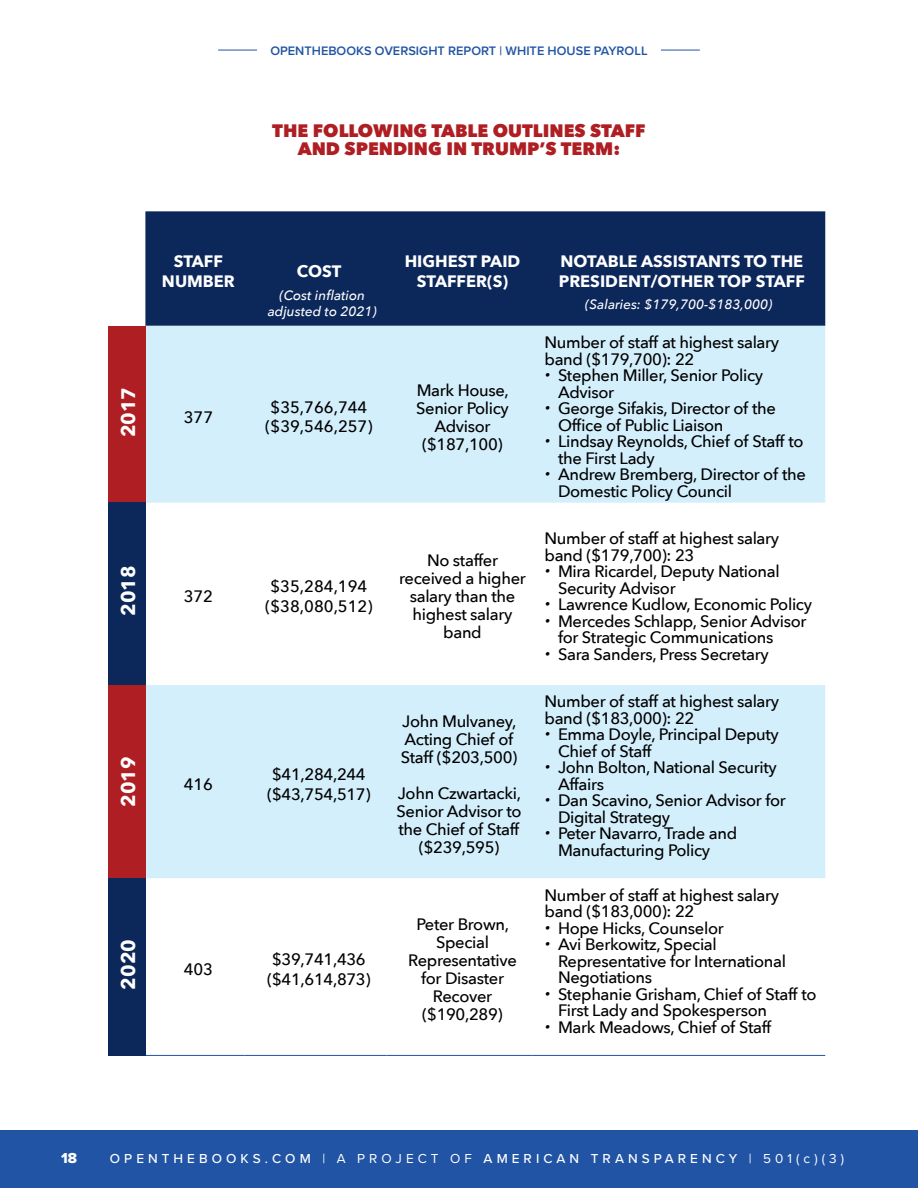
<style>
.page{position:relative;width:918px;height:1188px;background:#fff}
.page>*{position:absolute;margin:0;border:0;box-sizing:border-box;transform-origin:0 0}
.t1{font:700 19.5px "Avenir Next";color:#fff}
.t2{font:800 18px/18px "Avenir Next";color:#ae1e23;text-align:center}
.t3{font:500 16.5px/18px "Avenir Next";letter-spacing:-.02em;color:#000}
.t4{font:700 16.5px/19.8px "Avenir Next";color:#fff;text-align:center}
.t5{font:500 16.5px/19.8px "Avenir Next";color:#000;text-align:center}
.t6{font:15px "Proxima Nova Extrabld";color:#fff}
.t7{font:500 13.5px "Proxima Nova";letter-spacing:.3em;color:#fff}
.t8{font:italic 500 13.5px/16.2px "Avenir Next";color:#fff;text-align:center}
.t9{font:600 12.75px "Proxima Nova";color:#2154a5}
.s1{font-family:"Source Serif Variable";font-weight:400;font-style:italic;font-size:18px}
.s2{font-weight:400}
</style>
<div class="page">
<div style="left:0;top:1130px;width:918px;height:58px;background:#2154a5"></div>
<hr style="left:661px;top:50px;width:39px;height:1px;background:#2154a5">
<hr style="left:218px;top:50px;width:39px;height:1px;background:#2154a5">
<div style="left:145px;top:211px;width:680px;height:115px;background:#0c285a"></div>
<div style="left:146px;top:326px;width:679px;height:177px;background:#d4effc"></div>
<svg style="left:145px;top:685px;width:680px;height:370px;fill:#d4effc"></svg>
<hr style="left:145px;top:1055px;width:100px;height:1px;background:#2154a5">
<hr style="left:245px;top:1055px;width:142px;height:1px;background:#2154a5">
<hr style="left:387px;top:1055px;width:145px;height:1px;background:#2154a5">
<hr style="left:532px;top:1055px;width:293px;height:1px;background:#2154a5">
<div style="left:109px;top:326px;width:37px;height:177px;background:#ae1e23"></div>
<div style="left:109px;top:685px;width:37px;height:193px;background:#ae1e23"></div>
<div style="left:109px;top:879px;width:37px;height:177px;background:#0c285a"></div>
<div style="left:109px;top:503px;width:37px;height:182px;background:#0c285a"></div>
<p class="t9" style="left:270px;top:41px;width:379px">OPENTHEBOOKS OVERSIGHT REPORT | WHITE HOUSE PAYROLL</p>
<p class="t2" style="left:272px;top:121px;width:375px">THE FOLLOWING TABLE OUTLINES STAFF<br>AND SPENDING IN TRUMP’S TERM:</p>
<p class="t1" style="left:111px;top:437px;width:52px;rotate:-90deg">2017</p>
<p class="t1" style="left:111px;top:616px;width:52px;rotate:-90deg">2018</p>
<p class="t1" style="left:111px;top:807px;width:52px;rotate:-90deg">2019</p>
<p class="t1" style="left:111px;top:990px;width:52px;rotate:-90deg">2020</p>
<p class="t4" style="left:162px;top:251px;width:74px">STAFF<br>NUMBER</p>
<p class="t4" style="left:297px;top:261px;width:46px">COST</p>
<p class="t4" style="left:405px;top:251px;width:117px">HIGHEST PAID<br>STAFFER(S)</p>
<p class="t4" style="left:559px;top:251px;width:248px;text-align:left">NOTABLE ASSISTANTS TO THE<br>PRESIDENT/OTHER TOP STAFF</p>
<p class="t8" style="left:268px;top:287px;width:111px">(Cost inflation adjusted to 2021)</p>
<p class="t8" style="left:585px;top:296px;width:189px">(Salaries: $179,700-$183,000)</p>
<p class="t3" style="left:184px;top:407px;width:31px">377</p>
<p class="t5" style="left:265px;top:396px;width:109px">$35,766,744 ($39,546,257)</p>
<p class="t3" style="left:184px;top:587px;width:31px">372</p>
<p class="t5" style="left:265px;top:576px;width:109px">$35,284,194 ($38,080,512)</p>
<p class="t3" style="left:184px;top:775px;width:31px">416</p>
<p class="t3" style="left:267px;top:764px;width:105px;line-height:19.8px">$41,284,244 ($43,754,517)</p>
<p class="t3" style="left:184px;top:960px;width:31px">403</p>
<p class="t3" style="left:267px;top:949px;width:105px;line-height:19.8px">$39,741,436 ($41,614,873)</p>
<p class="t3" style="left:416px;top:380px;width:94px;text-align:center">Mark House,<br>Senior Policy<br>Advisor ($187,100)</p>
<p class="t3" style="left:399px;top:551px;width:128px;text-align:center">No staffer received a higher salary than the highest salary band</p>
<p class="t3" style="left:401px;top:712px;width:118px">John Mulvaney,<br>Acting Chief of<br>Staff ($203,500)</p>
<p class="t3" style="left:397px;top:784px;width:127px;text-align:center">John Czwartacki,<br>Senior Advisor to the Chief of Staff ($239,595)</p>
<p class="t3" style="left:408px;top:915px;width:110px;text-align:center">Peter Brown,<br>Special<br>Representative for Disaster<br>Recover ($190,289)</p>
<p class="t3" style="left:545px;top:334px;width:236px;line-height:16.5px">Number of staff at highest salary band ($179,700): 22</p>
<p class="t3" style="left:558px;top:367px;width:207px;line-height:16.5px;text-indent:-14px"><span class="s1">•</span> Stephen Miller, Senior Policy<br>Advisor</p>
<p class="t3" style="left:558px;top:400px;width:219px;line-height:16.5px;text-indent:-14px"><span class="s1">•</span> George Sifakis, Director of the<br>Office of Public Liaison</p>
<p class="t3" style="left:558px;top:433px;width:247px;line-height:16.5px;text-indent:-14px"><span class="s1">•</span> Lindsay Reynolds, Chief of Staff to the First Lady</p>
<p class="t3" style="left:558px;top:466px;width:249px;line-height:16.5px;text-indent:-14px"><span class="s1">•</span> Andrew Bremberg, Director of the<br>Domestic Policy Council</p>
<p class="t3" style="left:545px;top:530px;width:236px;line-height:16.5px">Number of staff at highest salary band ($179,700): 23</p>
<p class="t3" style="left:558px;top:563px;width:223px;line-height:16.5px;text-indent:-14px"><span class="s1">•</span> Mira Ricardel, Deputy National<br>Security Advisor</p>
<p class="t3" style="left:545px;top:595px;width:269px"><span class="s1">•</span> Lawrence Kudlow, Economic Policy</p>
<p class="t3" style="left:558px;top:612px;width:250px;line-height:16.5px;text-indent:-14px"><span class="s1">•</span> Mercedes Schlapp, Senior Advisor for Strategic Communications</p>
<p class="t3" style="left:545px;top:645px;width:226px"><span class="s1">•</span> Sara Sanders, Press Secretary</p>
<p class="t3" style="left:545px;top:693px;width:236px;line-height:16.5px">Number of staff at highest salary band ($183,000): 22</p>
<p class="t3" style="left:558px;top:726px;width:222px;line-height:16.5px;text-indent:-14px"><span class="s1">•</span> Emma Doyle, Principal Deputy<br>Chief of Staff</p>
<p class="t3" style="left:558px;top:759px;width:220px;line-height:16.5px;text-indent:-14px"><span class="s1">•</span> John Bolton, National Security<br>Affairs</p>
<p class="t3" style="left:558px;top:792px;width:229px;line-height:16.5px;text-indent:-14px"><span class="s1">•</span> Dan Scavino, Senior Advisor for<br>Digital Strategy</p>
<p class="t3" style="left:558px;top:825px;width:181px;line-height:16.5px;text-indent:-14px"><span class="s1">•</span> Peter Navarro, Trade and<br>Manufacturing Policy</p>
<p class="t3" style="left:545px;top:886px;width:236px;line-height:16.5px">Number of staff at highest salary band ($183,000): 22</p>
<p class="t3" style="left:545px;top:919px;width:181px"><span class="s1">•</span> Hope Hicks, Counselor</p>
<p class="t3" style="left:558px;top:936px;width:230px;line-height:16.5px;text-indent:-14px"><span class="s1">•</span> Avi Berkowitz, Special<br>Representative for International<br>Negotiations</p>
<p class="t3" style="left:558px;top:985px;width:260px;line-height:16.5px;text-indent:-14px"><span class="s1">•</span> Stephanie Grisham, Chief of Staff to<br>First Lady and Spokesperson</p>
<p class="t3" style="left:545px;top:1018px;width:228px"><span class="s1">•</span> Mark Meadows, Chief of Staff</p>
<p class="t6" style="left:61px;top:1147px;width:17px">18</p>
<p class="t7" style="left:110px;top:1149px;width:736px">OPENTHEBOOKS.COM <span class="s2">| A PROJECT OF</span> AMERICAN TRANSPARENCY <span class="s2">| 501(c)(3)</span></p>
</div>
